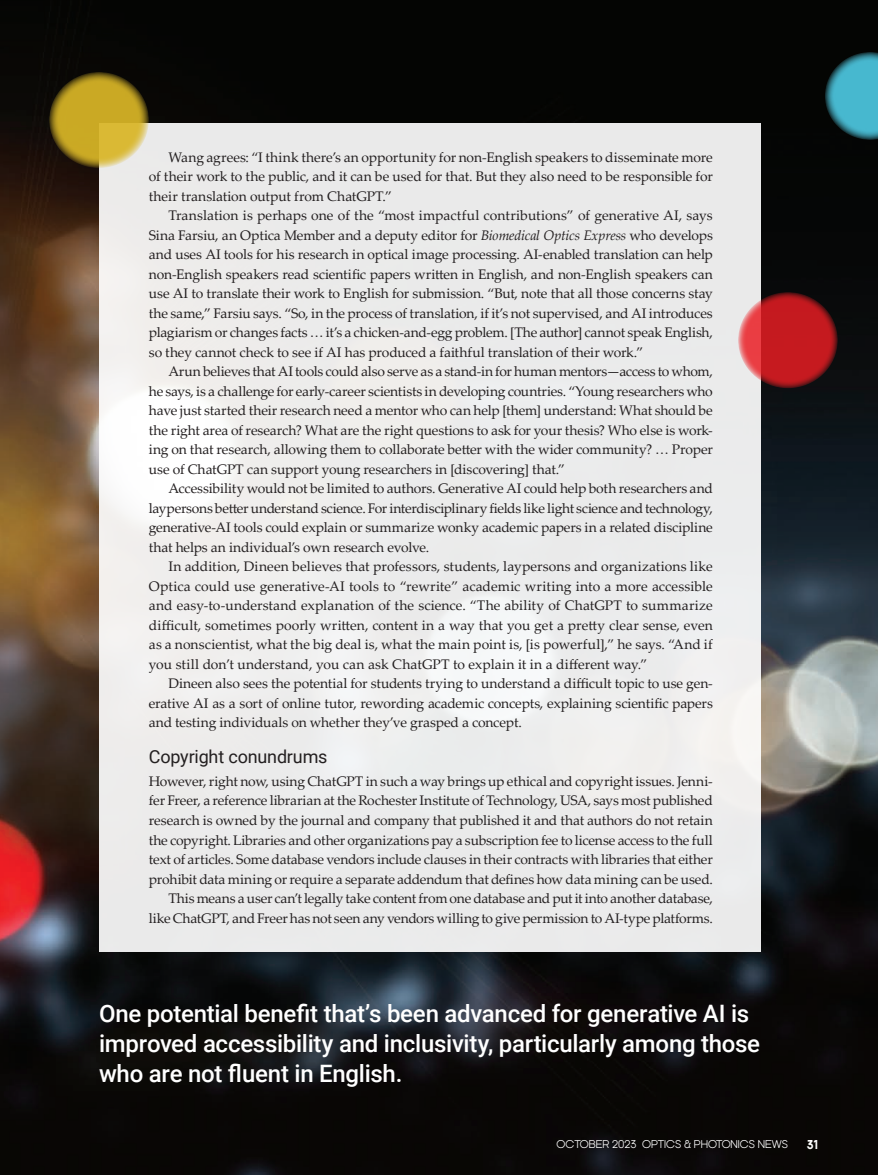
<style>
.page{position:relative;width:878px;height:1175px;background:#fff}
.page>*{position:absolute;margin:0;border:0;box-sizing:border-box;transform-origin:0 0}
._3-Pull_quote{font:500 24px/30px "Roboto";letter-spacing:-.01em;color:#fff}
._3-Subhead{font:18px "Roboto";letter-spacing:-.01em;color:#231f20}
._4-Body{font:13.8px/19.5px "Palatino Linotype";letter-spacing:-.01em;color:#231f20;text-align:justify}
._4-Body-1st_paragraph{font:13.8px/19.5px "Palatino Linotype";letter-spacing:-.01em;color:#231f20;text-align:justify}
.t1{font:700 12px "Kamerik 105";color:#fff}
.t2{font:10.5px "Kamerik 105";color:#fff}
.s1{font-style:italic}
</style>
<div class="page">
<img style="left:0;top:0;width:878px;height:1174px">
<div style="left:99px;top:123px;width:661px;height:828px;background:#ebebeb"></div>
<svg style="left:49px;top:72px;width:100px;height:96px;background:#bc9f2a"></svg>
<svg style="left:824px;top:52px;width:54px;height:88px;background:#338393"></svg>
<svg style="left:738px;top:292px;width:99px;height:96px;background:#c12429"></svg>
<p class="_4-Body" style="left:149px;top:147px;width:565px;text-indent:20px">Wang agrees: “I think there’s an opportunity for non-English speakers to disseminate more of their work to the public, and it can be used for that. But they also need to be responsible for their translation output from ChatGPT.”</p>
<p class="_4-Body" style="left:149px;top:205px;width:565px;text-indent:19px">Translation is perhaps one of the “most impactful contributions” of generative AI, says Sina Farsiu, an Optica Member and a deputy editor for <span class="s1">Biomedical Optics Express</span> who develops and uses AI tools for his research in optical image processing. AI-enabled translation can help non-English speakers read scientific papers written in English, and non-English speakers can use AI to translate their work to English for submission. “But, note that all those concerns stay the same,” Farsiu says. “So, in the process of translation, if it’s not supervised, and AI introduces plagiarism or changes facts … it’s a chicken-and-egg problem. [The author] cannot speak English, so they cannot check to see if AI has produced a faithful translation of their work.”</p>
<p class="_4-Body" style="left:149px;top:361px;width:565px;text-indent:19px">Arun believes that AI tools could also serve as a stand-in for human mentors—access to whom, he says, is a challenge for early-career scientists in developing countries. “Young researchers who have just started their research need a mentor who can help [them] understand: What should be the right area of research? What are the right questions to ask for your thesis? Who else is work&shy;ing on that research, allowing them to collaborate better with the wider community? … Proper use of ChatGPT can support young researchers in [discovering] that.”</p>
<p class="_4-Body" style="left:149px;top:478px;width:565px;text-indent:19px">Accessibility would not be limited to authors. Generative AI could help both researchers and laypersons better understand science. For interdisciplinary fields like light science and technology, generative-AI tools could explain or summarize wonky academic papers in a related discipline that helps an individual’s own research evolve.</p>
<p class="_4-Body" style="left:149px;top:556px;width:565px;text-indent:19px">In addition, Dineen believes that professors, students, laypersons and organizations like Optica could use generative-AI tools to “rewrite” academic writing into a more accessible and easy-to-understand explanation of the science. “The ability of ChatGPT to summarize difficult, sometimes poorly written, content in a way that you get a pretty clear sense, even as a nonscientist, what the big deal is, what the main point is, [is powerful],” he says. “And if you still don’t understand, you can ask ChatGPT to explain it in a different way.”</p>
<p class="_4-Body" style="left:149px;top:673px;width:565px;text-indent:19px">Dineen also sees the potential for students trying to understand a difficult topic to use gen&shy;erative AI as a sort of online tutor, rewording academic concepts, explaining scientific papers and testing individuals on whether they’ve grasped a concept.</p>
<p class="_3-Subhead" style="left:149px;top:744px;width:180px">Copyright conundrums</p>
<p class="_4-Body-1st_paragraph" style="left:149px;top:771px;width:565px">However, right now, using ChatGPT in such a way brings up ethical and copyright issues. Jenni&shy;fer Freer, a reference librarian at the Rochester Institute of Technology, USA, says most published research is owned by the journal and company that published it and that authors do not retain the copyright. Libraries and other organizations pay a subscription fee to license access to the full text of articles. Some database vendors include clauses in their contracts with libraries that either prohibit data mining or require a separate addendum that defines how data mining can be used.</p>
<p class="_4-Body" style="left:149px;top:888px;width:565px;text-align:right">This means a user can’t legally take content from one database and put it into another database, like ChatGPT, and Freer has not seen any vendors willing to give permission to AI-type platforms.</p>
<p class="_3-Pull_quote" style="left:99px;top:997px;width:662px">One potential benefit that’s been advanced for generative AI is improved accessibility and inclusivity, particularly among those who are not fluent in English.</p>
<p class="t2" style="left:556px;top:1138px;width:233px">OCTOBER 2023 OPTICS &amp; PHOTONICS NEWS</p>
<p class="t1" style="left:806px;top:1137px;width:13px">31</p>
</div>
